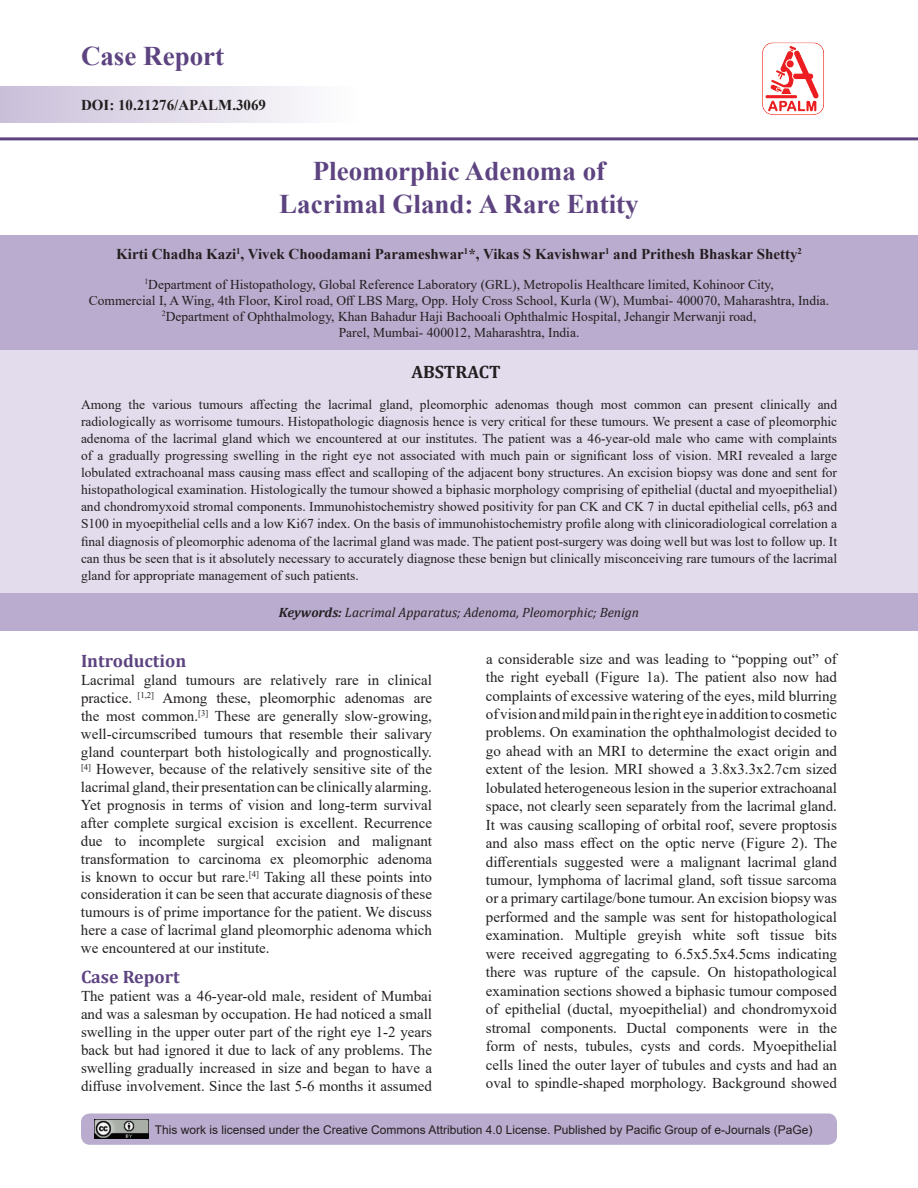
<style>
.page{position:relative;width:918px;height:1188px;background:#fff}
.page>*{position:absolute;margin:0;border:0;box-sizing:border-box;transform-origin:0 0}
.t1{font:700 27px/32.4px "Times New Roman";color:#5d4481;text-align:center}
.t2{font:700 18px "Cambria";color:#5d4481}
.t3{font:700 18px "Cambria";color:#231f20}
.t4{font:15px/18.5px "Times New Roman";color:#231f20;text-align:justify}
.t5{font:700 15px "Times New Roman";color:#231f20}
.t6{font:13.5px/17.1px "Times New Roman";color:#231f20;text-align:center}
.t7{font:italic 13.5px "Cambria";color:#231f20}
.t8{font:12px "Arial";color:#231f20}
.s1{font-weight:700}
</style>
<div class="page">
<div style="left:81px;top:1113px;width:756px;height:32px;background:#baacce;border-radius:9px"></div>
<div style="left:0;top:86px;width:357px;height:37px;background:linear-gradient(to right,#cabfd9,#fefefe)"></div>
<hr style="left:0;top:137px;width:918px;height:3px;background:#5d4481">
<img style="left:94px;top:1120px;width:54px;height:19px">
<img style="left:762px;top:42px;width:62px;height:73px">
<div style="left:0;top:235px;width:918px;height:116px;background:#baacce"></div>
<div style="left:0;top:351px;width:918px;height:242px;background:#e3dced"></div>
<div style="left:0;top:593px;width:918px;height:38px;background:#baacce"></div>
<h1 class="t1" style="left:81px;top:39px;width:145px">Case Report</h1>
<p class="t5" style="left:81px;top:94px;width:187px">DOI: 10.21276/APALM.3069</p>
<h1 class="t1" style="left:279px;top:154px;width:361px">Pleomorphic Adenoma of<br>Lacrimal Gland: A Rare Entity</h1>
<p class="t5" style="left:116px;top:243px;width:687px">Kirti Chadha Kazi<sup>1</sup>, Vivek Choodamani Parameshwar<sup>1</sup>*, Vikas S Kavishwar<sup>1</sup> and Prithesh Bhaskar Shetty<sup>2</sup></p>
<p class="t6" style="left:89px;top:275px;width:742px;line-height:16.2px"><sup>1</sup>Department of Histopathology, Global Reference Laboratory (GRL), Metropolis Healthcare limited, Kohinoor City,<br>Commercial I, A Wing, 4th Floor, Kirol road, Off LBS Marg, Opp. Holy Cross School, Kurla (W), Mumbai- 400070, Maharashtra, India.<br><sup>2</sup>Department of Ophthalmology, Khan Bahadur Haji Bachooali Ophthalmic Hospital, Jehangir Merwanji road,<br>Parel, Mumbai- 400012, Maharashtra, India.</p>
<p class="t3" style="left:411px;top:359px;width:91px">ABSTRACT</p>
<p class="t6" style="left:81px;top:395px;width:758px;text-align:justify">Among the various tumours affecting the lacrimal gland, pleomorphic adenomas though most common can present clinically and radiologically as worrisome tumours. Histopathologic diagnosis hence is very critical for these tumours. We present a case of pleomorphic adenoma of the lacrimal gland which we encountered at our institutes. The patient was a 46-year-old male who came with complaints of a gradually progressing swelling in the right eye not associated with much pain or significant loss of vision. MRI revealed a large lobulated extrachoanal mass causing mass effect and scalloping of the adjacent bony structures. An excision biopsy was done and sent for histopathological examination. Histologically the tumour showed a biphasic morphology comprising of epithelial (ductal and myoepithelial) and chondromyxoid stromal components. Immunohistochemistry showed positivity for pan CK and CK 7 in ductal epithelial cells, p63 and S100 in myoepithelial cells and a low Ki67 index. On the basis of immunohistochemistry profile along with clinicoradiological correlation a final diagnosis of pleomorphic adenoma of the lacrimal gland was made. The patient post-surgery was doing well but was lost to follow up. It can thus be seen that is it absolutely necessary to accurately diagnose these benign but clinically misconceiving rare tumours of the lacrimal gland for appropriate management of such patients.</p>
<p class="t7" style="left:279px;top:603px;width:362px"><span class="s1">Keywords:</span> Lacrimal Apparatus; Adenoma, Pleomorphic; Benign</p>
<p class="t2" style="left:81px;top:648px;width:107px">Introduction</p>
<p class="t4" style="left:81px;top:671px;width:353px;line-height:17.9px">Lacrimal gland tumours are relatively rare in clinical practice. <sup>[1,2]</sup> Among these, pleomorphic adenomas are the most common.<sup>[3]</sup> These are generally slow-growing, well-circumscribed tumours that resemble their salivary gland counterpart both histologically and prognostically. <sup>[4]</sup> However, because of the relatively sensitive site of the lacrimal gland, their presentation can be clinically alarming.<br>Yet prognosis in terms of vision and long-term survival after complete surgical excision is excellent. Recurrence due to incomplete surgical excision and malignant transformation to carcinoma ex pleomorphic adenoma is known to occur but rare.<sup>[4]</sup> Taking all these points into consideration it can be seen that accurate diagnosis of these tumours is of prime importance for the patient. We discuss here a case of lacrimal gland pleomorphic adenoma which we encountered at our institute.</p>
<p class="t2" style="left:81px;top:965px;width:100px">Case Report</p>
<p class="t4" style="left:81px;top:987px;width:353px;line-height:17.9px">The patient was a 46-year-old male, resident of Mumbai and was a salesman by occupation. He had noticed a small swelling in the upper outer part of the right eye 1-2 years back but had ignored it due to lack of any problems. The swelling gradually increased in size and began to have a diffuse involvement. Since the last 5-6 months it assumed</p>
<p class="t4" style="left:486px;top:649px;width:353px">a considerable size and was leading to “popping out” of the right eyeball (Figure 1a). The patient also now had complaints of excessive watering of the eyes, mild blurring of vision and mild pain in the right eye in addition to cosmetic problems. On examination the ophthalmologist decided to go ahead with an MRI to determine the exact origin and extent of the lesion. MRI showed a 3.8x3.3x2.7cm sized lobulated heterogeneous lesion in the superior extrachoanal space, not clearly seen separately from the lacrimal gland.<br>It was causing scalloping of orbital roof, severe proptosis and also mass effect on the optic nerve (Figure 2). The differentials suggested were a malignant lacrimal gland tumour, lymphoma of lacrimal gland, soft tissue sarcoma or a primary cartilage/bone tumour. An excision biopsy was performed and the sample was sent for histopathological examination. Multiple greyish white soft tissue bits were received aggregating to 6.5x5.5x4.5cms indicating there was rupture of the capsule. On histopathological examination sections showed a biphasic tumour composed of epithelial (ductal, myoepithelial) and chondromyxoid stromal components. Ductal components were in the form of nests, tubules, cysts and cords. Myoepithelial cells lined the outer layer of tubules and cysts and had an oval to spindle-shaped morphology. Background showed</p>
<p class="t8" style="left:155px;top:1121px;width:659px">This work is licensed under the Creative Commons Attribution 4.0 License. Published by Pacific Group of e-Journals (PaGe)</p>
</div>
